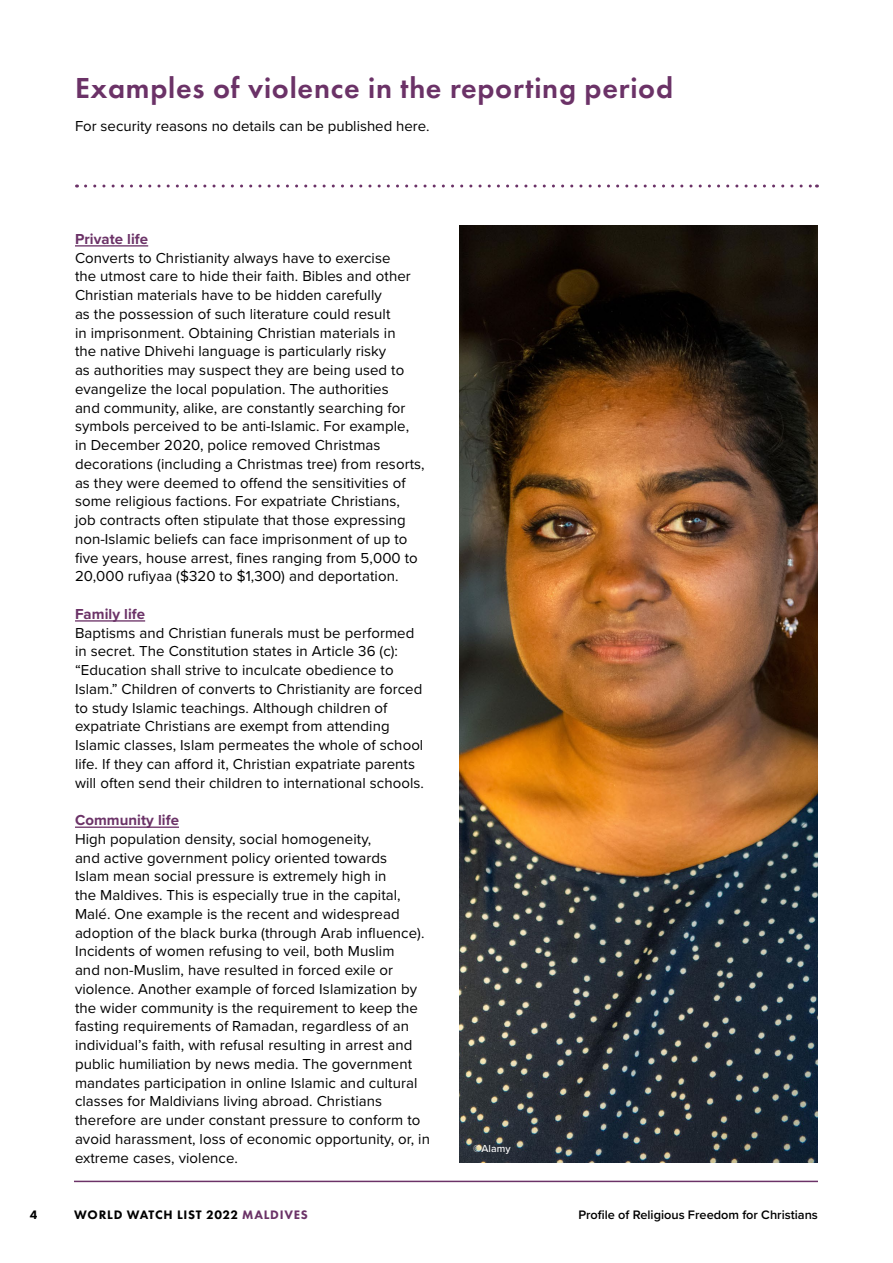
<style>
.page{position:relative;width:893px;height:1263px;background:#fff}
.page>*{position:absolute;margin:0;border:0;box-sizing:border-box;transform-origin:0 0}
.t1{font:600 30px "Futura PT";letter-spacing:.025em;color:#6b3267}
.t2{font:15px/18.8px "Proxima Nova";letter-spacing:.005em;color:#000}
.t3{font:700 15px "Proxima Nova";letter-spacing:.005em;color:#6b3267}
.t4{font:600 12.75px "Proxima Nova";color:#000}
.t5{font:800 12.75px "Futura PT";letter-spacing:.06em;color:#000}
.t6{font:500 10.5px "Proxima Nova";letter-spacing:.005em;color:#fff}
.s1{color:#6b3267}
</style>
<div class="page">
<hr style="left:74px;top:1181px;width:744px;height:1px;background:#6b3267">
<hr style="left:75px;top:245px;width:73px;height:2px;background:#6b3267">
<hr style="left:75px;top:620px;width:70px;height:2px;background:#6b3267">
<hr style="left:75px;top:826px;width:104px;height:2px;background:#6b3267">
<svg style="left:86px;top:185px;width:731px;height:3px"></svg>
<img style="left:459px;top:225px;width:359px;height:938px">
<h1 class="t1" style="left:75px;top:69px;width:600px">Examples of violence in the reporting period</h1>
<p class="t2" style="left:75px;top:116px;width:356px">For security reasons no details can be published here.</p>
<p class="t3" style="left:75px;top:228px;width:75px">Private life</p>
<p class="t2" style="left:75px;top:247px;width:351px">Converts to Christianity always have to exercise<br>the utmost care to hide their faith. Bibles and other Christian materials have to be hidden carefully<br>as the possession of such literature could result<br>in imprisonment. Obtaining Christian materials in<br>the native Dhivehi language is particularly risky<br>as authorities may suspect they are being used to evangelize the local population. The authorities<br>and community, alike, are constantly searching for symbols perceived to be anti-Islamic. For example,<br>in December 2020, police removed Christmas decorations (including a Christmas tree) from resorts, as they were deemed to offend the sensitivities of some religious factions. For expatriate Christians,<br>job contracts often stipulate that those expressing non-Islamic beliefs can face imprisonment of up to five years, house arrest, fines ranging from 5,000 to 20,000 rufiyaa ($320 to $1,300) and deportation.</p>
<p class="t3" style="left:75px;top:603px;width:72px">Family life</p>
<p class="t2" style="left:75px;top:622px;width:350px">Baptisms and Christian funerals must be performed in secret. The Constitution states in Article 36 (c): “Education shall strive to inculcate obedience to Islam.” Children of converts to Christianity are forced to study Islamic teachings. Although children of expatriate Christians are exempt from attending Islamic classes, Islam permeates the whole of school life. If they can afford it, Christian expatriate parents will often send their children to international schools.</p>
<p class="t3" style="left:75px;top:809px;width:106px">Community life</p>
<p class="t2" style="left:75px;top:829px;width:356px">High population density, social homogeneity,<br>and active government policy oriented towards<br>Islam mean social pressure is extremely high in<br>the Maldives. This is especially true in the capital, Malé. One example is the recent and widespread adoption of the black burka (through Arab influence).<br>Incidents of women refusing to veil, both Muslim<br>and non-Muslim, have resulted in forced exile or violence. Another example of forced Islamization by the wider community is the requirement to keep the fasting requirements of Ramadan, regardless of an individual’s faith, with refusal resulting in arrest and public humiliation by news media. The government mandates participation in online Islamic and cultural classes for Maldivians living abroad. Christians therefore are under constant pressure to conform to avoid harassment, loss of economic opportunity, or, in extreme cases, violence.</p>
<p class="t6" style="left:473px;top:1141px;width:39px">©Alamy</p>
<p class="t5" style="left:30px;top:1207px;width:9px">4</p>
<p class="t5" style="left:74px;top:1207px;width:235px">WORLD WATCH LIST 2022 <span class="s1">MALDIVES</span></p>
<p class="t4" style="left:578px;top:1205px;width:241px">Profile of Religious Freedom for Christians</p>
</div>
